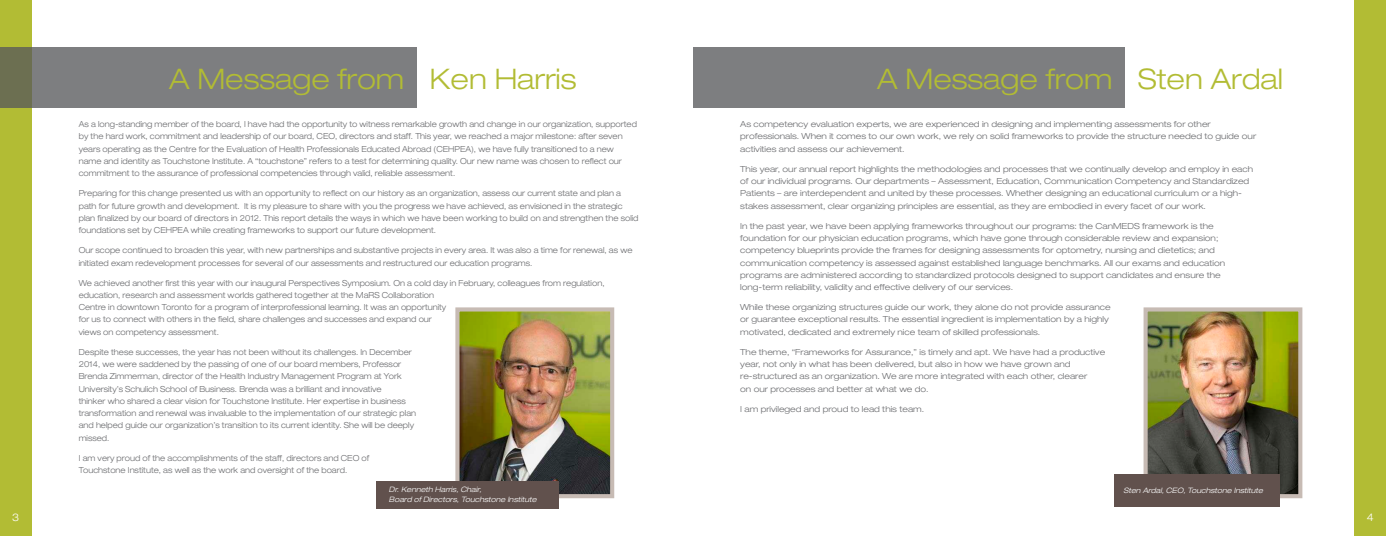
<style>
.page{position:relative;width:1386px;height:536px;background:#fff}
.page>*{position:absolute;margin:0;border:0;box-sizing:border-box;transform-origin:0 0}
.t1{font:300 expanded 28.35px "Helvetica Neue";color:#b2bc34}
.t2{font:300 expanded 10.5px "Helvetica Neue";color:#fff}
.t3{font:300 expanded 8.31px/12.2px "Helvetica Neue";color:#6c6d70;scale:.95 1}
.t4{font:300 expanded 8.31px/12.2px "Helvetica Neue";color:#6c6d70}
.t5{font:italic 300 expanded 7.44px/9.6px "Helvetica Neue";color:#fff}
</style>
<div class="page">
<div style="left:1354px;top:0;width:32px;height:536px;background:#b2bc34"></div>
<div style="left:0;top:0;width:32px;height:536px;background:#b2bc34"></div>
<svg style="left:0;top:47px;width:416px;height:61px;background:#7b7c7c"></svg>
<div style="left:693px;top:47px;width:431px;height:61px;background:#7d7e80"></div>
<img style="left:460px;top:312px;width:149px;height:181px">
<div style="left:455px;top:307px;width:159px;height:191px;border:4px solid #c7bbb4"></div>
<img style="left:1149px;top:312px;width:148px;height:181px">
<div style="left:1144px;top:307px;width:158px;height:191px;border:4px solid #c7bbb4"></div>
<div style="left:377px;top:481px;width:182px;height:27px;background:#61514d"></div>
<div style="left:1114px;top:474px;width:166px;height:33px;background:#61514d"></div>
<h1 class="t1" style="left:169px;top:61px;width:409px">A Message from Ken Harris</h1>
<h1 class="t1" style="left:877px;top:61px;width:407px">A Message from Sten Ardal</h1>
<p class="t3" style="left:79px;top:118px;width:589px">As a long-standing member of the board, I have had the opportunity to witness remarkable growth and change in our organization, supported by the hard work, commitment and leadership of our board, CEO, directors and staff. This year, we reached a major milestone: after seven years operating as the Centre for the Evaluation of Health Professionals Educated Abroad (CEHPEA), we have fully transitioned to a new name and identity as Touchstone Institute. A “touchstone” refers to a test for determining quality. Our new name was chosen to reflect our commitment to the assurance of professional competencies through valid, reliable assessment.</p>
<p class="t3" style="left:79px;top:187px;width:591px">Preparing for this change presented us with an opportunity to reflect on our history as an organization, assess our current state and plan a path for future growth and development. It is my pleasure to share with you the progress we have achieved, as envisioned in the strategic plan finalized by our board of directors in 2012. This report details the ways in which we have been working to build on and strengthen the solid foundations set by CEHPEA while creating frameworks to support our future development.</p>
<p class="t3" style="left:79px;top:244px;width:584px">Our scope continued to broaden this year, with new partnerships and substantive projects in every area. It was also a time for renewal, as we initiated exam redevelopment processes for several of our assessments and restructured our education programs.</p>
<p class="t3" style="left:79px;top:276px;width:555px">We achieved another first this year with our inaugural Perspectives Symposium. On a cold day in February, colleagues from regulation, education, research and assessment worlds gathered together at the MaRS Collaboration<br>Centre in downtown Toronto for a program of interprofessional learning. It was an opportunity<br>for us to connect with others in the field, share challenges and successes and expand our<br>views on competency assessment.</p>
<p class="t3" style="left:79px;top:345px;width:357px">Despite these successes, the year has not been without its challenges. In December 2014, we were saddened by the passing of one of our board members, Professor Brenda Zimmerman, director of the Health Industry Management Program at York University’s Schulich School of Business. Brenda was a brilliant and innovative<br>thinker who shared a clear vision for Touchstone Institute. Her expertise in business transformation and renewal was invaluable to the implementation of our strategic plan and helped guide our organization’s transition to its current identity. She will be deeply missed.</p>
<p class="t3" style="left:79px;top:451px;width:307px">I am very proud of the accomplishments of the staff, directors and CEO of<br>Touchstone Institute, as well as the work and oversight of the board.</p>
<p class="t4" style="left:740px;top:118px;width:517px">As competency evaluation experts, we are experienced in designing and implementing assessments for other professionals. When it comes to our own work, we rely on solid frameworks to provide the structure needed to guide our activities and assess our achievement.</p>
<p class="t4" style="left:740px;top:162px;width:514px">This year, our annual report highlights the methodologies and processes that we continually develop and employ in each of our individual programs. Our departments – Assessment, Education, Communication Competency and Standardized Patients – are interdependent and united by these processes. Whether designing an educational curriculum or a high&shy;stakes assessment, clear organizing principles are essential, as they are embodied in every facet of our work.</p>
<p class="t4" style="left:740px;top:219px;width:486px">In the past year, we have been applying frameworks throughout our programs: the CanMEDS framework is the foundation for our physician education programs, which have gone through considerable review and expansion; competency blueprints provide the frames for designing assessments for optometry, nursing and dietetics; and communication competency is assessed against established language benchmarks. All our exams and education programs are administered according to standardized protocols designed to support candidates and ensure the long-term reliability, validity and effective delivery of our services.</p>
<p class="t4" style="left:740px;top:301px;width:372px">While these organizing structures guide our work, they alone do not provide assurance or guarantee exceptional results. The essential ingredient is implementation by a highly motivated, dedicated and extremely nice team of skilled professionals.</p>
<p class="t4" style="left:740px;top:345px;width:367px">The theme, “Frameworks for Assurance,” is timely and apt. We have had a productive year, not only in what has been delivered, but also in how we have grown and re-structured as an organization. We are more integrated with each other, clearer<br>on our processes and better at what we do.</p>
<p class="t4" style="left:740px;top:402px;width:184px">I am privileged and proud to lead this team.</p>
<p class="t5" style="left:389px;top:484px;width:149px">Dr. Kenneth Harris, Chair,<br>Board of Directors, Touchstone Institute</p>
<p class="t5" style="left:1124px;top:485px;width:141px">Sten Ardal, CEO, Touchstone Institute</p>
<p class="t2" style="left:12px;top:511px;width:9px">3</p>
<p class="t2" style="left:1367px;top:511px;width:9px">4</p>
</div>
